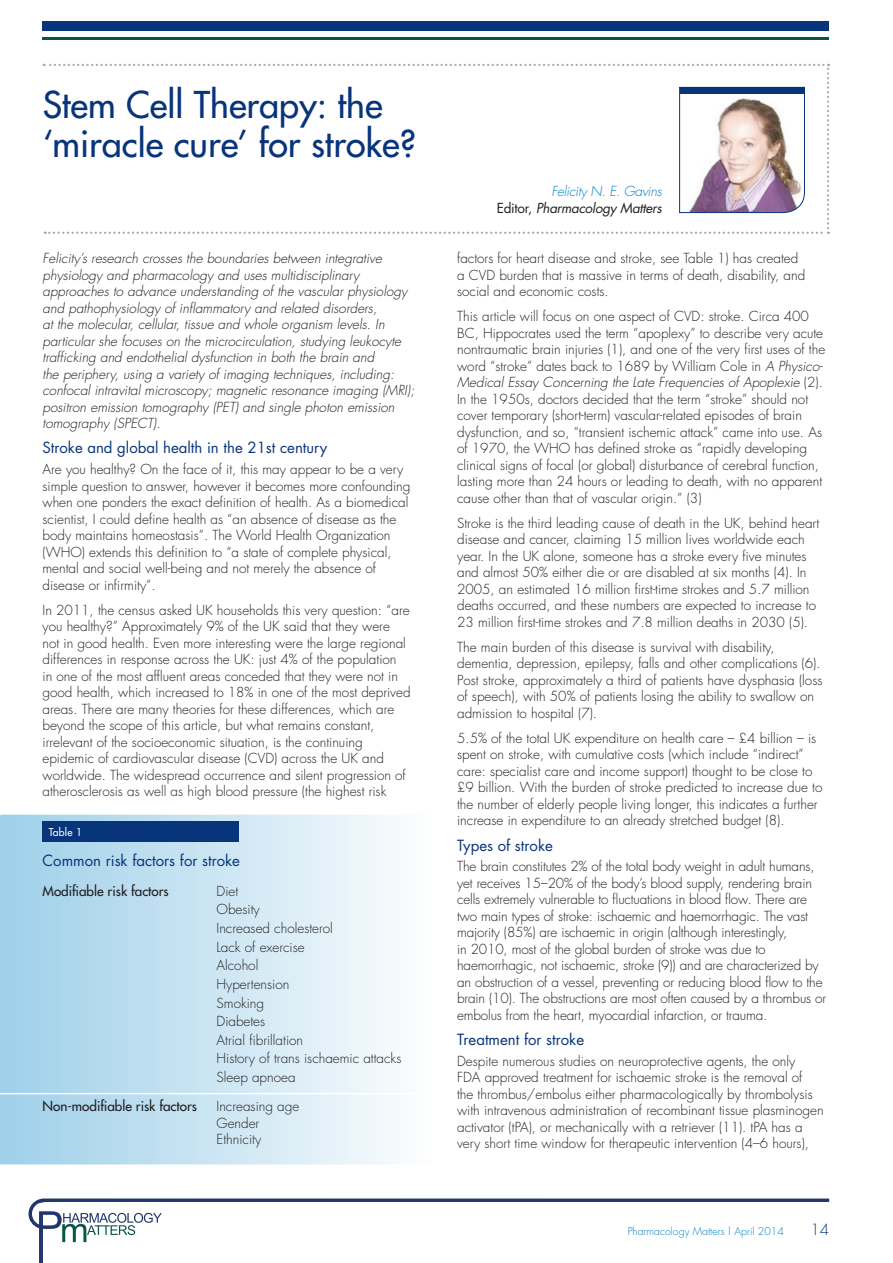
<style>
.page{position:relative;width:893px;height:1263px;background:#fff}
.page>*{position:absolute;margin:0;border:0;box-sizing:border-box;transform-origin:0 0}
.t1{font:36px/39px "Futura";color:#08347b}
.t2{font:15px "Futura";color:#08347b}
.t3{font:300 15px "Futura";color:#08347b}
.t4{font:300 13.5px/16.5px "Futura";color:#231f20}
.t5{font:italic 300 13.5px/16.5px "Futura";color:#231f20}
.t6{font:13.5px "Futura";color:#231f20}
.t7{font:italic 13.5px/16.5px "Futura";letter-spacing:-.02em;color:#231f20;text-align:right}
.t8{font:300 10.5px "Futura";color:#0082c8}
.t9{font:10.5px "Futura";letter-spacing:.02em;color:#fff}
.s1{font-weight:300;color:#0082c8}
.s2{font-style:normal}
.s3{font-style:italic}
</style>
<div class="page">
<svg style="left:28px;top:1198px;width:801px;height:65px"></svg>
<svg style="left:62px;top:1213px;width:100px;height:29px"></svg>
<div style="left:43px;top:21px;width:786px;height:9px;background:#08347b"></div>
<hr style="left:43px;top:37px;width:786px;height:3px;background:#0c5646">
<svg style="left:0;top:815px;width:395px;height:349px;background:#c9e4f2"></svg>
<hr style="left:0;top:1093px;width:429px;height:1px;background:#fff">
<svg style="left:44px;top:64px;width:785px;height:170px"></svg>
<div style="left:680px;top:87px;width:124px;height:7px;background:#08347b"></div>
<div style="left:43px;top:821px;width:196px;height:21px;background:#08347b"></div>
<h1 class="t1" style="left:43px;top:85px;width:375px">Stem Cell Therapy: the ‘miracle cure’ for stroke?</h1>
<p class="t5" style="left:43px;top:250px;width:374px">Felicity’s research crosses the boundaries between integrative physiology and pharmacology and uses multidisciplinary approaches to advance understanding of the vascular physiology and pathophysiology of inflammatory and related disorders,<br>at the molecular, cellular, tissue and whole organism levels. In particular she focuses on the microcirculation, studying leukocyte trafficking and endothelial dysfunction in both the brain and<br>the periphery, using a variety of imaging techniques, including: confocal intravital microscopy; magnetic resonance imaging (MRI); positron emission tomography (PET) and single photon emission tomography (SPECT).</p>
<p class="t2" style="left:43px;top:438px;width:286px">Stroke and global health in the 21st century</p>
<p class="t4" style="left:43px;top:461px;width:369px">Are you healthy? On the face of it, this may appear to be a very simple question to answer, however it becomes more confounding when one ponders the exact definition of health. As a biomedical scientist, I could define health as “an absence of disease as the body maintains homeostasis”. The World Health Organization (WHO) extends this definition to “a state of complete physical, mental and social well-being and not merely the absence of disease or infirmity”.</p>
<p class="t4" style="left:43px;top:602px;width:370px">In 2011, the census asked UK households this very question: “are you healthy?” Approximately 9% of the UK said that they were<br>not in good health. Even more interesting were the large regional differences in response across the UK: just 4% of the population<br>in one of the most affluent areas conceded that they were not in good health, which increased to 18% in one of the most deprived areas. There are many theories for these differences, which are beyond the scope of this article, but what remains constant, irrelevant of the socioeconomic situation, is the continuing epidemic of cardiovascular disease (CVD) across the UK and worldwide. The widespread occurrence and silent progression of atherosclerosis as well as high blood pressure (the highest risk</p>
<p class="t9" style="left:49px;top:825px;width:35px">Table 1</p>
<p class="t2" style="left:43px;top:851px;width:199px">Common risk factors for stroke</p>
<p class="t6" style="left:43px;top:882px;width:128px">Modifiable risk factors</p>
<p class="t4" style="left:217px;top:882px;width:186px;line-height:18.6px">Diet<br>Obesity<br>Increased cholesterol<br>Lack of exercise<br>Alcohol<br>Hypertension<br>Smoking<br>Diabetes<br>Atrial fibrillation<br>History of trans ischaemic attacks<br>Sleep apnoea</p>
<p class="t6" style="left:43px;top:1097px;width:156px">Non-modifiable risk factors</p>
<p class="t4" style="left:217px;top:1098px;width:84px">Increasing age<br>Gender<br>Ethnicity</p>
<p class="t7" style="left:497px;top:183px;width:167px"><span class="s1">Felicity N. E. Gavins<br></span><span class="s2">Editor,</span> Pharmacology Matters</p>
<p class="t4" style="left:457px;top:250px;width:350px">factors for heart disease and stroke, see Table 1) has created a CVD burden that is massive in terms of death, disability, and social and economic costs.</p>
<p class="t4" style="left:457px;top:308px;width:370px">This article will focus on one aspect of CVD: stroke. Circa 400<br>BC, Hippocrates used the term “apoplexy” to describe very acute nontraumatic brain injuries (1), and one of the very first uses of the word “stroke” dates back to 1689 by William Cole in <span class="s3">A Physico-Medical Essay Concerning the Late Frequencies of Apoplexie</span> (2).<br>In the 1950s, doctors decided that the term “stroke” should not cover temporary (short-term) vascular-related episodes of brain dysfunction, and so, “transient ischemic attack” came into use. As of 1970, the WHO has defined stroke as “rapidly developing clinical signs of focal (or global) disturbance of cerebral function, lasting more than 24 hours or leading to death, with no apparent cause other than that of vascular origin.” (3)</p>
<p class="t4" style="left:457px;top:515px;width:364px">Stroke is the third leading cause of death in the UK, behind heart disease and cancer, claiming 15 million lives worldwide each year. In the UK alone, someone has a stroke every five minutes and almost 50% either die or are disabled at six months (4). In 2005, an estimated 16 million first-time strokes and 5.7 million deaths occurred, and these numbers are expected to increase to 23 million first-time strokes and 7.8 million deaths in 2030 (5).</p>
<p class="t4" style="left:457px;top:639px;width:367px">The main burden of this disease is survival with disability, dementia, depression, epilepsy, falls and other complications (6).<br>Post stroke, approximately a third of patients have dysphasia (loss of speech), with 50% of patients losing the ability to swallow on admission to hospital (7).</p>
<p class="t4" style="left:457px;top:730px;width:367px">5.5% of the total UK expenditure on health care – £4 billion – is spent on stroke, with cumulative costs (which include “indirect” care: specialist care and income support) thought to be close to £9 billion. With the burden of stroke predicted to increase due to the number of elderly people living longer, this indicates a further increase in expenditure to an already stretched budget (8).</p>
<p class="t2" style="left:457px;top:835px;width:97px">Types of stroke</p>
<p class="t4" style="left:457px;top:858px;width:371px">The brain constitutes 2% of the total body weight in adult humans, yet receives 15–20% of the body’s blood supply, rendering brain cells extremely vulnerable to fluctuations in blood flow. There are two main types of stroke: ischaemic and haemorrhagic. The vast majority (85%) are ischaemic in origin (although interestingly,<br>in 2010, most of the global burden of stroke was due to haemorrhagic, not ischaemic, stroke (9)) and are characterized by an obstruction of a vessel, preventing or reducing blood flow to the brain (10). The obstructions are most often caused by a thrombus or embolus from the heart, myocardial infarction, or trauma.</p>
<p class="t2" style="left:457px;top:1029px;width:129px">Treatment for stroke</p>
<p class="t4" style="left:457px;top:1052px;width:368px">Despite numerous studies on neuroprotective agents, the only<br>FDA approved treatment for ischaemic stroke is the removal of<br>the thrombus/embolus either pharmacologically by thrombolysis with intravenous administration of recombinant tissue plasminogen activator (tPA), or mechanically with a retriever (11). tPA has a very short time window for therapeutic intervention (4–6 hours),</p>
<p class="t8" style="left:628px;top:1224px;width:158px">Pharmacology Matters | April 2014</p>
<p class="t3" style="left:811px;top:1220px;width:20px">14</p>
</div>
